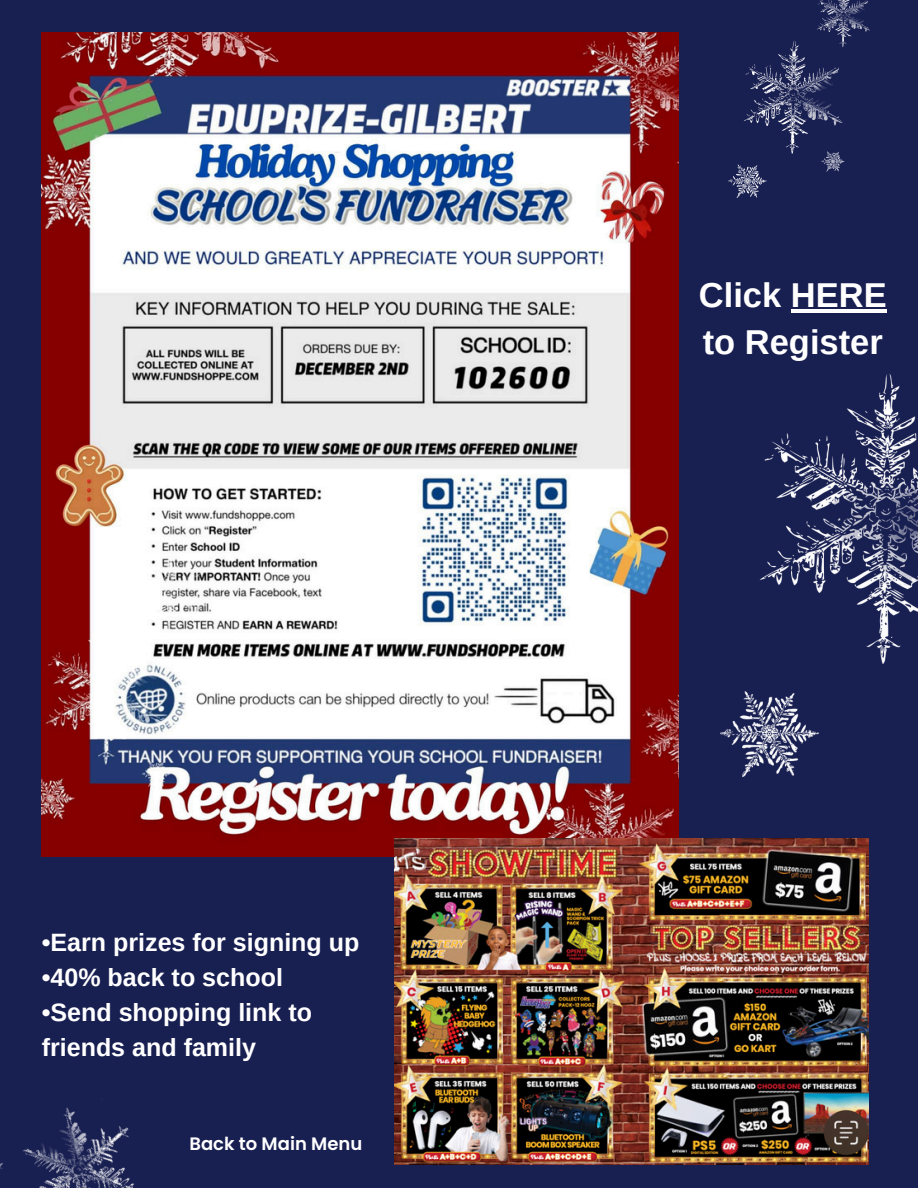
<style>
.page{position:relative;width:918px;height:1188px;background:#181f51}
.page>*{position:absolute;margin:0;border:0;box-sizing:border-box;transform-origin:0 0}
.t1{font:700 34.5px/47.2px "Arimo";color:#fff}
.t2{font:700 25.05px/34.8px "Arimo";color:#fff}
.t3{font:600 18px "Poppins";color:#fff}
</style>
<div class="page">
<img style="left:42px;top:32px;width:636px;height:825px">
<img style="left:395px;top:839px;width:474px;height:326px">
<img style="left:720px;top:374px;width:198px;height:403px">
<hr style="left:791px;top:309px;width:96px;height:4px;background:#fff">
<img style="left:728px;top:0;width:141px;height:198px">
<img style="left:0;top:1107px;width:134px;height:81px">
<h2 class="t2" style="left:42px;top:925px;width:319px">•Earn prizes for signing up</h2>
<h2 class="t2" style="left:42px;top:960px;width:243px">•40% back to school</h2>
<h2 class="t2" style="left:42px;top:995px;width:272px">•Send shopping link to friends and family</h2>
<p class="t3" style="left:189px;top:1131px;width:174px">Back to Main Menu</p>
<p class="t1" style="left:699px;top:271px;width:189px">Click HERE to Register</p>
</div>
